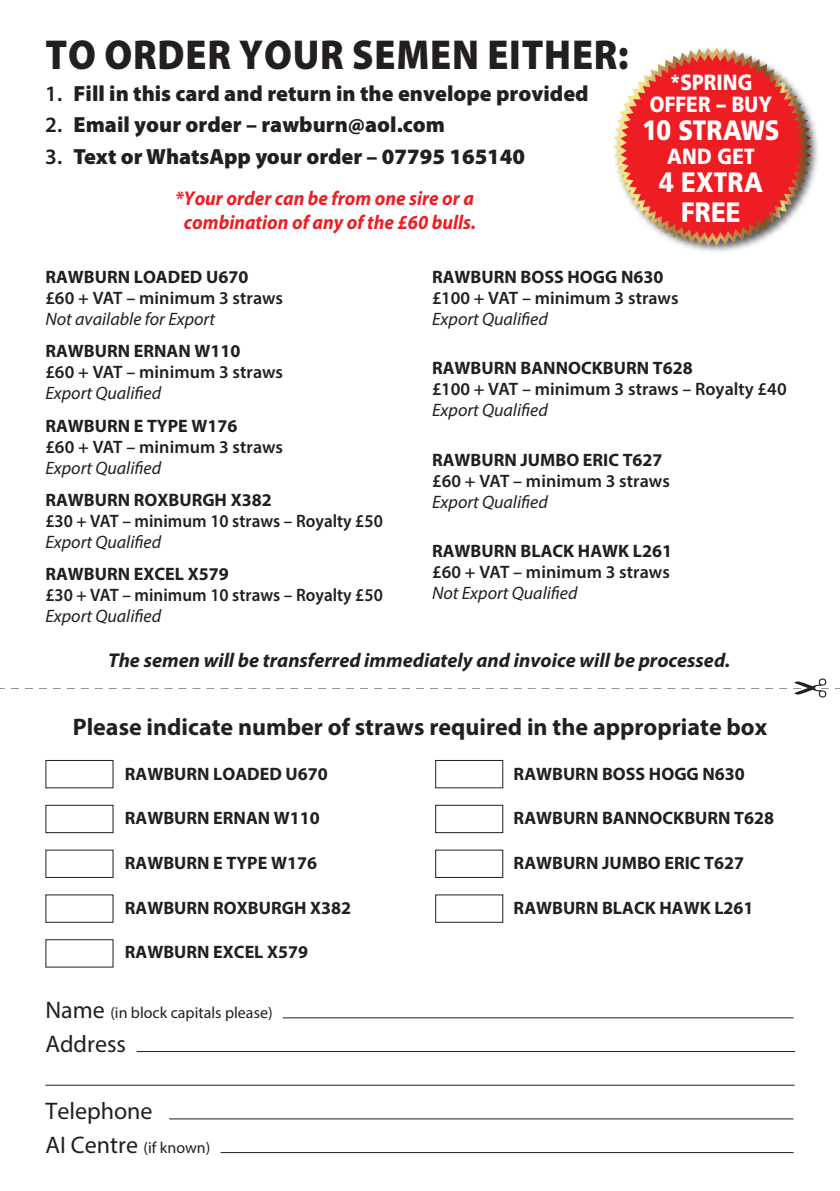
<style>
.page{position:relative;width:840px;height:1191px;background:#fff}
.page>*{position:absolute;margin:0;border:0;box-sizing:border-box;transform-origin:0 0}
.t1{font:900 42px "Myriad Pro";letter-spacing:.02em;color:#231f20;scale:.91 1}
.t2{font:900 28px/30.6px "Frutiger";letter-spacing:.005em;color:#fff;text-align:center;scale:.86 1}
.t3{font:700 24px "Myriad Pro";color:#231f20}
.t4{font:24px "Myriad Pro";color:#231f20}
.t5{font:900 22px "Myriad Pro";color:#231f20}
.t6{font:900 22px/22px "Frutiger";letter-spacing:.01em;color:#fff;text-align:center;scale:.86 1}
.t7{font:italic 700 20px "Myriad Pro";color:#231f20}
.t8{font:italic 700 20px/24px "Myriad Pro";color:#ee1d23;text-align:center;scale:.95 1}
.t9{font:700 18px "Myriad Pro";color:#231f20}
.t10{font:600 18px "Myriad Pro";letter-spacing:.005em;color:#231f20}
.t11{font:italic 18px "Myriad Pro";color:#231f20}
.t12{font:600 18px "Myriad Pro";letter-spacing:.005em;color:#231f20;scale:.95 1}
.t13{font:16px "Myriad Pro";color:#231f20}
.s1{font-weight:600}
.s2{font-size:24px}
</style>
<div class="page">
<hr style="left:282px;top:1017px;width:511px;height:1px;background:#231f20">
<hr style="left:137px;top:1051px;width:657px;height:1px;background:#231f20">
<hr style="left:45px;top:1084px;width:749px;height:1px;background:#231f20">
<hr style="left:169px;top:1118px;width:624px;height:1px;background:#231f20">
<hr style="left:220px;top:1152px;width:573px;height:1px;background:#231f20">
<div style="left:45px;top:760px;width:68px;height:28px;border:1px solid #231f20"></div>
<div style="left:435px;top:760px;width:68px;height:28px;border:1px solid #231f20"></div>
<div style="left:45px;top:804px;width:68px;height:29px;border:1px solid #231f20"></div>
<div style="left:435px;top:804px;width:68px;height:29px;border:1px solid #231f20"></div>
<div style="left:45px;top:939px;width:68px;height:28px;border:1px solid #231f20"></div>
<div style="left:45px;top:849px;width:68px;height:29px;border:1px solid #231f20"></div>
<div style="left:435px;top:849px;width:68px;height:29px;border:1px solid #231f20"></div>
<div style="left:611px;top:46px;width:209px;height:209px;background:#231f20;opacity:.75"></div>
<svg style="left:611px;top:46px;width:203px;height:203px"></svg>
<svg style="left:0;top:678px;width:839px;height:19px"></svg>
<h1 class="t1" style="left:46px;top:27px;width:642px">TO ORDER YOUR SEMEN EITHER:</h1>
<p class="t5" style="left:45px;top:78px;width:544px"><span class="s1">1.</span> Fill in this card and return in the envelope provided</p>
<p class="t5" style="left:45px;top:110px;width:401px"><span class="s1">2.</span> Email your order – rawburn@aol.com</p>
<p class="t5" style="left:45px;top:142px;width:481px"><span class="s1">3.</span> Text or WhatsApp your order – 07795 165140</p>
<p class="t8" style="left:175px;top:186px;width:318px">*Your order can be from one sire or a combination of any of the £60 bulls.</p>
<p class="t6" style="left:649px;top:71px;width:143px">*SPRING<br>OFFER – BUY</p>
<h2 class="t2" style="left:642px;top:114px;width:161px">10 STRAWS</h2>
<p class="t6" style="left:666px;top:145px;width:103px">AND GET</p>
<h2 class="t2" style="left:658px;top:166px;width:122px">4 EXTRA<br>FREE</h2>
<p class="t9" style="left:45px;top:265px;width:204px">RAWBURN LOADED U670</p>
<p class="t10" style="left:45px;top:286px;width:239px">£60 + VAT – minimum 3 straws</p>
<p class="t11" style="left:45px;top:308px;width:171px">Not available for Export</p>
<p class="t9" style="left:45px;top:339px;width:196px">RAWBURN ERNAN W110</p>
<p class="t10" style="left:45px;top:361px;width:239px">£60 + VAT – minimum 3 straws</p>
<p class="t11" style="left:45px;top:382px;width:117px">Export Qualified</p>
<p class="t9" style="left:45px;top:414px;width:193px">RAWBURN E TYPE W176</p>
<p class="t10" style="left:45px;top:435px;width:239px">£60 + VAT – minimum 3 straws</p>
<p class="t11" style="left:45px;top:456px;width:117px">Export Qualified</p>
<p class="t9" style="left:45px;top:488px;width:228px">RAWBURN ROXBURGH X382</p>
<p class="t12" style="left:45px;top:509px;width:356px">£30 + VAT – minimum 10 straws – Royalty £50</p>
<p class="t11" style="left:45px;top:531px;width:117px">Export Qualified</p>
<p class="t9" style="left:45px;top:562px;width:185px">RAWBURN EXCEL X579</p>
<p class="t12" style="left:45px;top:584px;width:356px">£30 + VAT – minimum 10 straws – Royalty £50</p>
<p class="t11" style="left:45px;top:605px;width:117px">Export Qualified</p>
<p class="t9" style="left:432px;top:265px;width:233px">RAWBURN BOSS HOGG N630</p>
<p class="t10" style="left:432px;top:286px;width:248px">£100 + VAT – minimum 3 straws</p>
<p class="t11" style="left:432px;top:308px;width:117px">Export Qualified</p>
<p class="t9" style="left:432px;top:356px;width:262px">RAWBURN BANNOCKBURN T628</p>
<p class="t10" style="left:432px;top:378px;width:356px">£100 + VAT – minimum 3 straws – Royalty £40</p>
<p class="t11" style="left:432px;top:399px;width:117px">Export Qualified</p>
<p class="t9" style="left:432px;top:448px;width:232px">RAWBURN JUMBO ERIC T627</p>
<p class="t10" style="left:432px;top:469px;width:239px">£60 + VAT – minimum 3 straws</p>
<p class="t11" style="left:432px;top:490px;width:117px">Export Qualified</p>
<p class="t9" style="left:432px;top:539px;width:241px">RAWBURN BLACK HAWK L261</p>
<p class="t10" style="left:432px;top:560px;width:239px">£60 + VAT – minimum 3 straws</p>
<p class="t11" style="left:432px;top:582px;width:147px">Not Export Qualified</p>
<p class="t7" style="left:108px;top:647px;width:623px">The semen will be transferred immediately and invoice will be processed.</p>
<h3 class="t3" style="left:73px;top:711px;width:695px">Please indicate number of straws required in the appropriate box</h3>
<p class="t9" style="left:125px;top:762px;width:204px">RAWBURN LOADED U670</p>
<p class="t9" style="left:125px;top:806px;width:196px">RAWBURN ERNAN W110</p>
<p class="t9" style="left:125px;top:851px;width:193px">RAWBURN E TYPE W176</p>
<p class="t9" style="left:125px;top:896px;width:228px">RAWBURN ROXBURGH X382</p>
<p class="t9" style="left:125px;top:940px;width:185px">RAWBURN EXCEL X579</p>
<p class="t9" style="left:513px;top:762px;width:233px">RAWBURN BOSS HOGG N630</p>
<p class="t9" style="left:513px;top:806px;width:262px">RAWBURN BANNOCKBURN T628</p>
<p class="t9" style="left:513px;top:851px;width:232px">RAWBURN JUMBO ERIC T627</p>
<p class="t9" style="left:513px;top:896px;width:241px">RAWBURN BLACK HAWK L261</p>
<p class="t13" style="left:45px;top:1003px;width:228px"><span class="s2">Name</span> (in block capitals please)</p>
<h3 class="t4" style="left:45px;top:1029px;width:82px">Address</h3>
<h3 class="t4" style="left:45px;top:1096px;width:109px">Telephone</h3>
<p class="t13" style="left:45px;top:1137px;width:166px"><span class="s2">AI Centre</span> (if known)</p>
</div>
